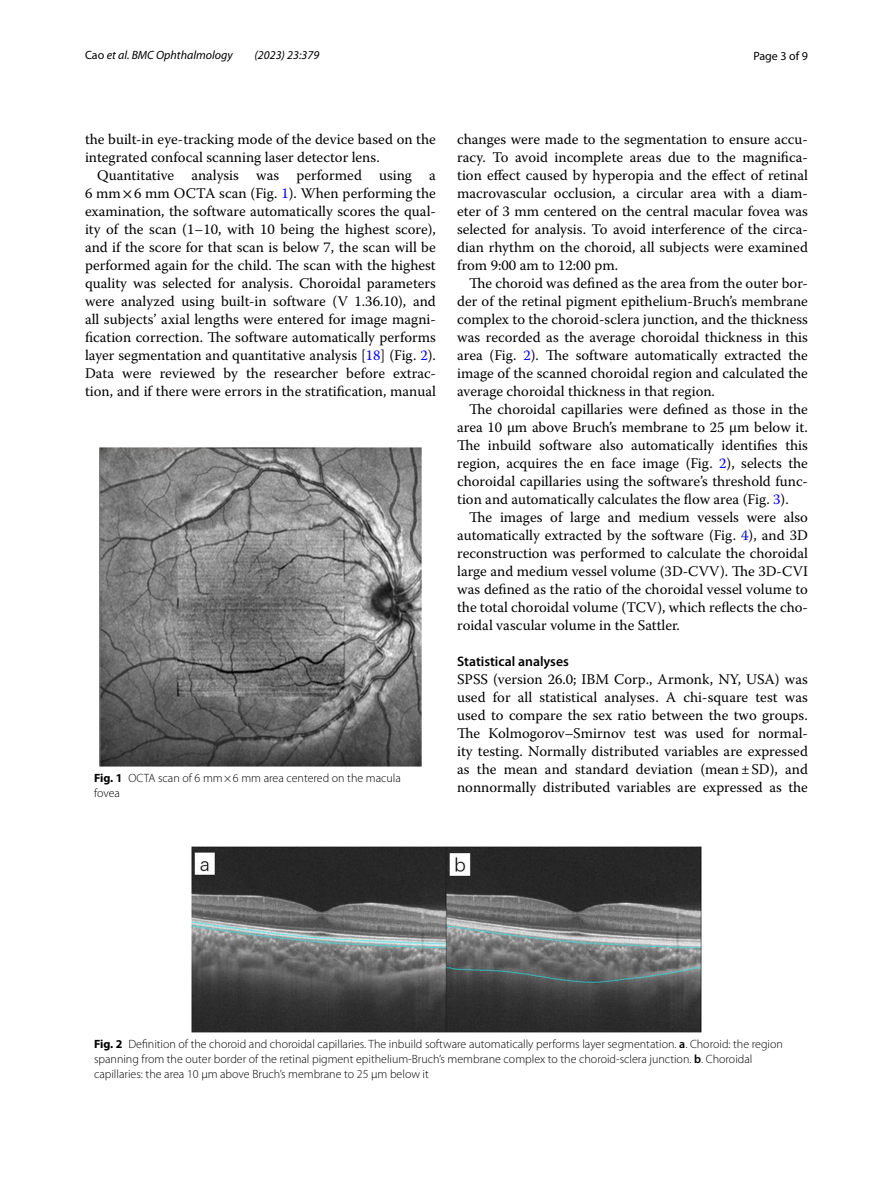
<style>
.page{position:relative;width:893px;height:1187px;background:#fff}
.page>*{position:absolute;margin:0;border:0;box-sizing:border-box;transform-origin:0 0}
.t1{font:14.7px/18px "Warnock Pro";color:#000;text-align:justify}
.t2{font:600 13.8px "Myriad Pro";color:#000}
.t3{font:300 12px/15px "Myriad Pro";color:#000}
.t4{font:italic 12px "Myriad Pro";color:#000}
.t5{font:12px "Myriad Pro";color:#000}
.s1{font-style:normal}
.s2{font-family:"STIX"}
.s3{color:#00f}
.s4{font-weight:700}
.s5{font-weight:600}
</style>
<div class="page">
<img style="left:100px;top:447px;width:321px;height:319px">
<img style="left:191px;top:846px;width:511px;height:186px">
<p class="t4" style="left:85px;top:48px;width:149px"><span class="s1">Cao</span> et al. BMC Ophthalmology</p>
<p class="t4" style="left:255px;top:48px;width:66px">(2023) 23:379</p>
<p class="t5" style="left:753px;top:48px;width:56px">Page 3 of 9</p>
<p class="t1" style="left:85px;top:130px;width:352px">the built-in eye-tracking mode of the device based on the integrated confocal scanning laser detector lens.</p>
<p class="t1" style="left:85px;top:166px;width:352px;text-indent:12px">Quantitative analysis was performed using a 6 mm<span class="s2">×</span>6 mm OCTA scan (Fig. <span class="s3">1</span>). When performing the examination, the software automatically scores the qual&shy;ity of the scan (1–10, with 10 being the highest score), and if the score for that scan is below 7, the scan will be performed again for the child. The scan with the highest quality was selected for analysis. Choroidal parameters were analyzed using built-in software (V 1.36.10), and all subjects’ axial lengths were entered for image magni&shy;fication correction. The software automatically performs layer segmentation and quantitative analysis [<span class="s3">18</span>] (Fig. <span class="s3">2</span>).<br>Data were reviewed by the researcher before extrac&shy;tion, and if there were errors in the stratification, manual</p>
<p class="t3" style="left:94px;top:770px;width:308px"><span class="s4">Fig. 1</span> OCTA scan of 6 mm×6 mm area centered on the macula fovea</p>
<p class="t1" style="left:457px;top:130px;width:352px">changes were made to the segmentation to ensure accu&shy;racy. To avoid incomplete areas due to the magnifica&shy;tion effect caused by hyperopia and the effect of retinal macrovascular occlusion, a circular area with a diam&shy;eter of 3 mm centered on the central macular fovea was selected for analysis. To avoid interference of the circa&shy;dian rhythm on the choroid, all subjects were examined from 9:00 am to 12:00 pm.</p>
<p class="t1" style="left:457px;top:274px;width:352px;text-indent:12px">The choroid was defined as the area from the outer bor&shy;der of the retinal pigment epithelium-Bruch’s membrane complex to the choroid-sclera junction, and the thickness was recorded as the average choroidal thickness in this area (Fig. <span class="s3">2</span>). The software automatically extracted the image of the scanned choroidal region and calculated the average choroidal thickness in that region.</p>
<p class="t1" style="left:457px;top:400px;width:352px;text-indent:12px">The choroidal capillaries were defined as those in the area 10 μm above Bruch’s membrane to 25 μm below it.<br>The inbuild software also automatically identifies this region, acquires the en face image (Fig. <span class="s3">2</span>), selects the choroidal capillaries using the software’s threshold func&shy;tion and automatically calculates the flow area (Fig. <span class="s3">3</span>).</p>
<p class="t1" style="left:457px;top:508px;width:352px;text-indent:12px">The images of large and medium vessels were also automatically extracted by the software (Fig. <span class="s3">4</span>), and 3D reconstruction was performed to calculate the choroidal large and medium vessel volume (3D-CVV). The 3D-CVI was defined as the ratio of the choroidal vessel volume to the total choroidal volume (TCV), which reflects the cho&shy;roidal vascular volume in the Sattler.</p>
<p class="t2" style="left:457px;top:652px;width:113px">Statistical analyses</p>
<p class="t1" style="left:457px;top:670px;width:352px">SPSS (version 26.0; IBM Corp., Armonk, NY, USA) was used for all statistical analyses. A chi-square test was used to compare the sex ratio between the two groups.<br>The Kolmogorov–Smirnov test was used for normal&shy;ity testing. Normally distributed variables are expressed as the mean and standard deviation (mean±SD), and nonnormally distributed variables are expressed as the</p>
<p class="t3" style="left:94px;top:1036px;width:690px"><span class="s4">Fig. 2</span> Definition of the choroid and choroidal capillaries. The inbuild software automatically performs layer segmentation. <span class="s5">a</span>. Choroid: the region spanning from the outer border of the retinal pigment epithelium-Bruch’s membrane complex to the choroid-sclera junction. <span class="s5">b</span>. Choroidal capillaries: the area 10 μm above Bruch’s membrane to 25 μm below it</p>
</div>
